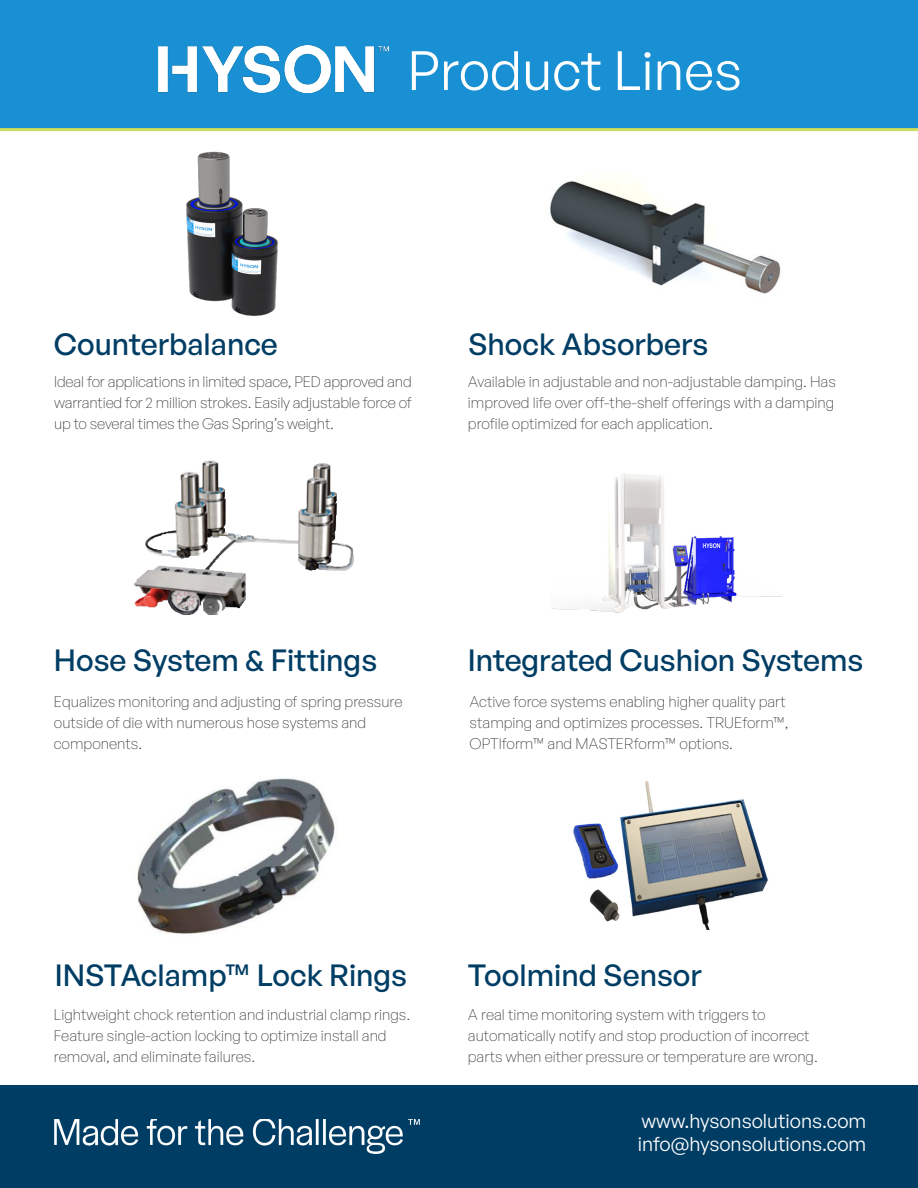
<style>
.page{position:relative;width:918px;height:1188px;background:#fff}
.page>*{position:absolute;margin:0;border:0;box-sizing:border-box;transform-origin:0 0}
.t1{font:54px "General Sans";color:#fff}
.t2{font:500 30px "General Sans";color:#003d64}
.t3{font:19.5px "General Sans";color:#fff}
.t4{font:200 15px/21px "General Sans";color:#231f20}
</style>
<div class="page">
<img style="left:573px;top:780px;width:195px;height:151px">
<img style="left:137px;top:778px;width:198px;height:156px">
<img style="left:552px;top:474px;width:229px;height:139px">
<img style="left:550px;top:181px;width:231px;height:113px">
<img style="left:134px;top:460px;width:220px;height:155px">
<img style="left:186px;top:151px;width:92px;height:165px">
<div style="left:0;top:1085px;width:918px;height:103px;background:#003d64"></div>
<img style="left:55px;top:1119px;width:364px;height:35px">
<div style="left:0;top:0;width:918px;height:130px;background:#1890d3"></div>
<hr style="left:0;top:128px;width:918px;height:3px;background:#cfde5b">
<img style="left:158px;top:46px;width:231px;height:47px">
<p class="t1" style="left:407px;top:37px;width:336px">Product Lines</p>
<p class="t2" style="left:54px;top:325px;width:226px">Counterbalance</p>
<p class="t2" style="left:468px;top:325px;width:242px">Shock Absorbers</p>
<p class="t4" style="left:54px;top:371px;width:359px;text-align:justify">Ideal for applications in limited space, PED approved and warrantied for 2 million strokes. Easily adjustable force of up to several times the Gas Spring’s weight.</p>
<p class="t4" style="left:468px;top:371px;width:369px;text-align:justify">Available in adjustable and non-adjustable damping. Has improved life over off-the-shelf offerings with a damping profile optimized for each application.</p>
<p class="t2" style="left:54px;top:641px;width:325px">Hose System &amp; Fittings</p>
<p class="t2" style="left:468px;top:641px;width:397px">Integrated Cushion Systems</p>
<p class="t4" style="left:54px;top:691px;width:350px">Equalizes monitoring and adjusting of spring pressure outside of die with numerous hose systems and components.</p>
<p class="t4" style="left:470px;top:691px;width:321px">Active force systems enabling higher quality part stamping and optimizes processes. TRUEform™,<br>OPTIform™ and MASTERform™ options.</p>
<p class="t2" style="left:55px;top:957px;width:354px">INSTAclamp™ Lock Rings</p>
<p class="t4" style="left:54px;top:1004px;width:358px">Lightweight chock retention and industrial clamp rings.<br>Feature single-action locking to optimize install and removal, and eliminate failures.</p>
<p class="t2" style="left:468px;top:957px;width:235px">Toolmind Sensor</p>
<p class="t4" style="left:468px;top:1004px;width:352px">A real time monitoring system with triggers to automatically notify and stop production of incorrect parts when either pressure or temperature are wrong.</p>
<p class="t3" style="left:641px;top:1109px;width:226px">www.hysonsolutions.com</p>
<p class="t3" style="left:638px;top:1132px;width:230px">info@hysonsolutions.com</p>
</div>
